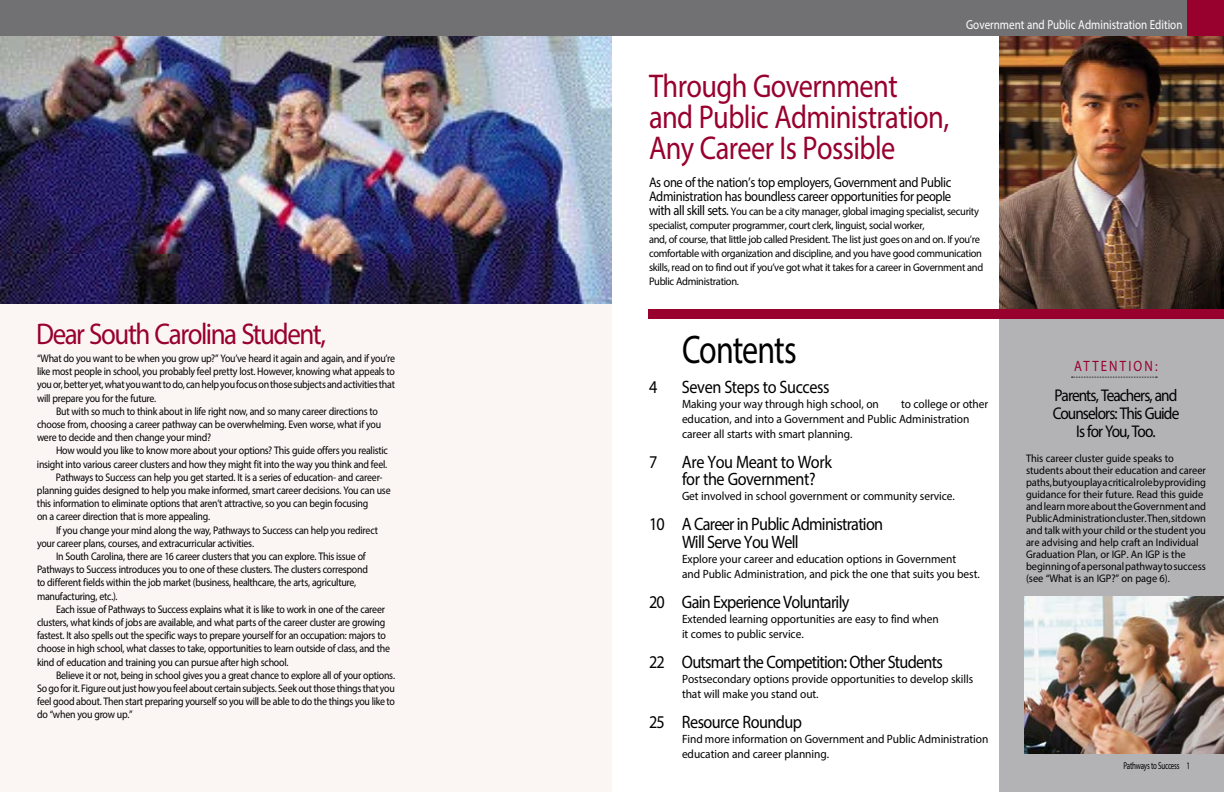
<style>
.page{position:relative;width:1224px;height:792px;background:#fff}
.page>*{position:absolute;margin:0;border:0;box-sizing:border-box;transform-origin:0 0}
.t1{font:40px "Myriad Pro";color:#000;scale:.8 1}
.t2{font:33px/31px "Myriad Pro";letter-spacing:-.02em;color:#98002e;scale:.86 1}
.t3{font:30px "Myriad Pro";color:#98002e;scale:.9 1}
.t4{font:18px/17px "Myriad Pro";letter-spacing:-.045em;color:#000;scale:.9 1}
.t5{font:17px/18px "Myriad Pro";letter-spacing:-.06em;color:#000;text-align:center;scale:.9 1}
.t6{font:15px "Myriad Pro";color:#98002e;scale:.85 1}
.t7{font:14px/14px "Myriad Pro";letter-spacing:-.03em;color:#000;scale:.9 1}
.t8{font:13px "Myriad Pro";color:#fff;scale:.85 1}
.t9{font:12px/15px "Myriad Pro";letter-spacing:-.005em;color:#000;scale:.95 1}
.t10{font:12px "Myriad Pro";color:#fff;scale:.85 1}
.t11{font:11px "Myriad Pro";letter-spacing:-.025em;color:#000;scale:.9 1}
.t12{font:11px/12px "Myriad Pro";letter-spacing:-.005em;color:#000;scale:.95 1}
.t13{font:11px/14px "Myriad Pro";letter-spacing:-.025em;color:#000;scale:.95 1}
.t14{font:10px "Myriad Pro";color:#000;scale:.7 1}
.s1{font-size:14px}
</style>
<div class="page">
<div style="left:0;top:171px;width:612px;height:621px;background:#fbf5f4"></div>
<img style="left:0;top:36px;width:612px;height:267px">
<div style="left:0;top:0;width:612px;height:36px;background:#717073"></div>
<div style="left:1000px;top:31px;width:224px;height:761px;background:#b3b3b6"></div>
<div style="left:612px;top:0;width:612px;height:36px;background:#717073"></div>
<div style="left:1188px;top:0;width:36px;height:36px;background:#98002e"></div>
<img style="left:999px;top:36px;width:225px;height:273px">
<svg style="left:1072px;top:377px;width:85px;height:1px"></svg>
<img style="left:1024px;top:596px;width:200px;height:158px">
<div style="left:648px;top:309px;width:576px;height:9px;background:#98002e"></div>
<h3 class="t3" style="left:36px;top:315px;width:324px">Dear South Carolina Student,</h3>
<p class="t11" style="left:37px;top:352px;width:399px">“What do you want to be when you grow up?” You’ve heard it again and again, and if you’re</p>
<p class="t11" style="left:37px;top:365px;width:399px">like most people in school, you probably feel pretty lost. However, knowing what appeals to</p>
<p class="t11" style="left:37px;top:378px;width:399px">you or, better yet, what you want to do, can help you focus on those subjects and activities that</p>
<p class="t11" style="left:37px;top:391px;width:134px">will prepare you for the future.</p>
<p class="t11" style="left:37px;top:404px;width:380px">But with so much to think about in life right now, and so many career directions to</p>
<p class="t11" style="left:37px;top:418px;width:384px">choose from, choosing a career pathway can be overwhelming. Even worse, what if you</p>
<p class="t11" style="left:37px;top:431px;width:195px">were to decide and then change your mind?</p>
<p class="t11" style="left:37px;top:444px;width:391px">How would you like to know more about your options? This guide offers you realistic</p>
<p class="t11" style="left:37px;top:457px;width:391px">insight into various career clusters and how they might fit into the way you think and feel.</p>
<p class="t11" style="left:56px;top:470px;width:364px">Pathways to Success can help you get started. It is a series of education- and career-</p>
<p class="t11" style="left:37px;top:484px;width:394px">planning guides designed to help you make informed, smart career decisions. You can use</p>
<p class="t11" style="left:37px;top:497px;width:370px">this information to eliminate options that aren’t attractive, so you can begin focusing</p>
<p class="t11" style="left:37px;top:510px;width:194px">on a career direction that is more appealing.</p>
<p class="t11" style="left:37px;top:523px;width:381px">If you change your mind along the way, Pathways to Success can help you redirect</p>
<p class="t11" style="left:37px;top:536px;width:243px">your career plans, courses, and extracurricular activities.</p>
<p class="t11" style="left:37px;top:550px;width:367px">I n South Carolina, there are 16 career clusters that you can explore. This issue of</p>
<p class="t11" style="left:37px;top:563px;width:369px">Pathways to Success introduces you to one of these clusters. The clusters correspond</p>
<p class="t11" style="left:37px;top:576px;width:356px">to different fields within the job market (business, healthcare, the arts, agriculture,</p>
<p class="t11" style="left:37px;top:589px;width:91px">manufacturing, etc.).</p>
<p class="t11" style="left:37px;top:602px;width:388px">Each issue of Pathways to Success explains what it is like to work in one of the career</p>
<p class="t11" style="left:37px;top:616px;width:389px">clusters, what kinds of jobs are available, and what parts of the career cluster are growing</p>
<p class="t11" style="left:37px;top:629px;width:389px">fastest. It also spells out the specific ways to prepare yourself for an occupation: majors to</p>
<p class="t11" style="left:37px;top:642px;width:394px">choose in high school, what classes to take, opportunities to learn outside of class, and the</p>
<p class="t11" style="left:37px;top:655px;width:281px">kind of education and training you can pursue after high school.</p>
<p class="t11" style="left:37px;top:668px;width:399px">Believe it or not, being in school gives you a great chance to explore all of your options.</p>
<p class="t11" style="left:37px;top:682px;width:399px">So go for it. Figure out just how you feel about certain subjects. Seek out those things that you</p>
<p class="t11" style="left:37px;top:695px;width:399px">feel good about. Then start preparing yourself so you will be able to do the things you like to</p>
<p class="t11" style="left:37px;top:708px;width:108px">do “when you grow up.”</p>
<p class="t10" style="left:1119px;top:14px;width:73px">[ Edition Name ]</p>
<p class="t8" style="left:966px;top:17px;width:256px">Government and Public Administration Edition</p>
<h2 class="t2" style="left:649px;top:69px;width:351px">Through Government and Public Administration,<br>Any Career Is Possible</h2>
<p class="t7" style="left:649px;top:175px;width:337px">As one of the nation’s top employers, Government and Public<br>Administration has boundless career opportunities for people</p>
<p class="t13" style="left:649px;top:204px;width:353px"><span class="s1">with all skill sets.</span> You can be a city manager, global imaging specialist, security specialist, computer programmer, court clerk, linguist, social worker,<br>and, of course, that little job called President. The list just goes on and on. If you’re comfortable with organization and discipline, and you have good communication skills, read on to find out if you’ve got what it takes for a career in Government and Public Administration.</p>
<h1 class="t1" style="left:682px;top:324px;width:145px">Contents</h1>
<h3 class="t4" style="left:649px;top:378px;width:11px">4</h3>
<h3 class="t4" style="left:682px;top:378px;width:165px">Seven Steps to Success</h3>
<p class="t9" style="left:682px;top:396px;width:209px">Making your way through high school, on</p>
<p class="t9" style="left:682px;top:396px;width:324px;text-indent:219px">to college or other education, and into a Government and Public Administration career all starts with smart planning.</p>
<h3 class="t4" style="left:649px;top:453px;width:11px">7</h3>
<h3 class="t4" style="left:682px;top:453px;width:168px">Are You Meant to Work for the Government?</h3>
<p class="t9" style="left:682px;top:488px;width:289px">Get involved in school government or community service.</p>
<h3 class="t4" style="left:682px;top:514px;width:225px;line-height:18px;text-indent:-33px">10 A Career in Public Administration<br>Will Serve You Well</h3>
<p class="t9" style="left:682px;top:551px;width:315px">Explore your career and education options in Government<br>and Public Administration, and pick the one that suits you best.</p>
<h3 class="t4" style="left:649px;top:593px;width:224px">20 Gain Experience Voluntarily</h3>
<p class="t9" style="left:682px;top:611px;width:272px">Extended learning opportunities are easy to find when it comes to public service.</p>
<h3 class="t4" style="left:649px;top:653px;width:328px">22 Outsmart the Competition: Other Students</h3>
<p class="t9" style="left:682px;top:671px;width:308px">Postsecondary options provide opportunities to develop skills that will make you stand out.</p>
<h3 class="t4" style="left:649px;top:713px;width:171px">25 Resource Roundup</h3>
<p class="t9" style="left:682px;top:731px;width:324px">Find more information on Government and Public Administration education and career planning.</p>
<h3 class="t6" style="left:1074px;top:356px;width:12px">ATTENTION</h3>
<h3 class="t6" style="left:1155px;top:356px;width:5px">:</h3>
<h3 class="t5" style="left:1053px;top:386px;width:142px">Parents, Teachers, and<br>Counselors: This Guide<br>Is for You, Too.</h3>
<p class="t12" style="left:1026px;top:452px;width:191px">This career cluster guide speaks to students about their education and career paths, but you play a critical role by providing guidance for their future. Read this guide and learn more about the Government and Public Administration cluster. Then, sit down and talk with your child or the student you are advising and help craft an Individual Graduation Plan, or IGP. An IGP is the beginning of a personal pathway to success (see “What is an IGP?” on page 6).</p>
<p class="t14" style="left:1123px;top:759px;width:97px">Pathways to Success 1</p>
</div>
